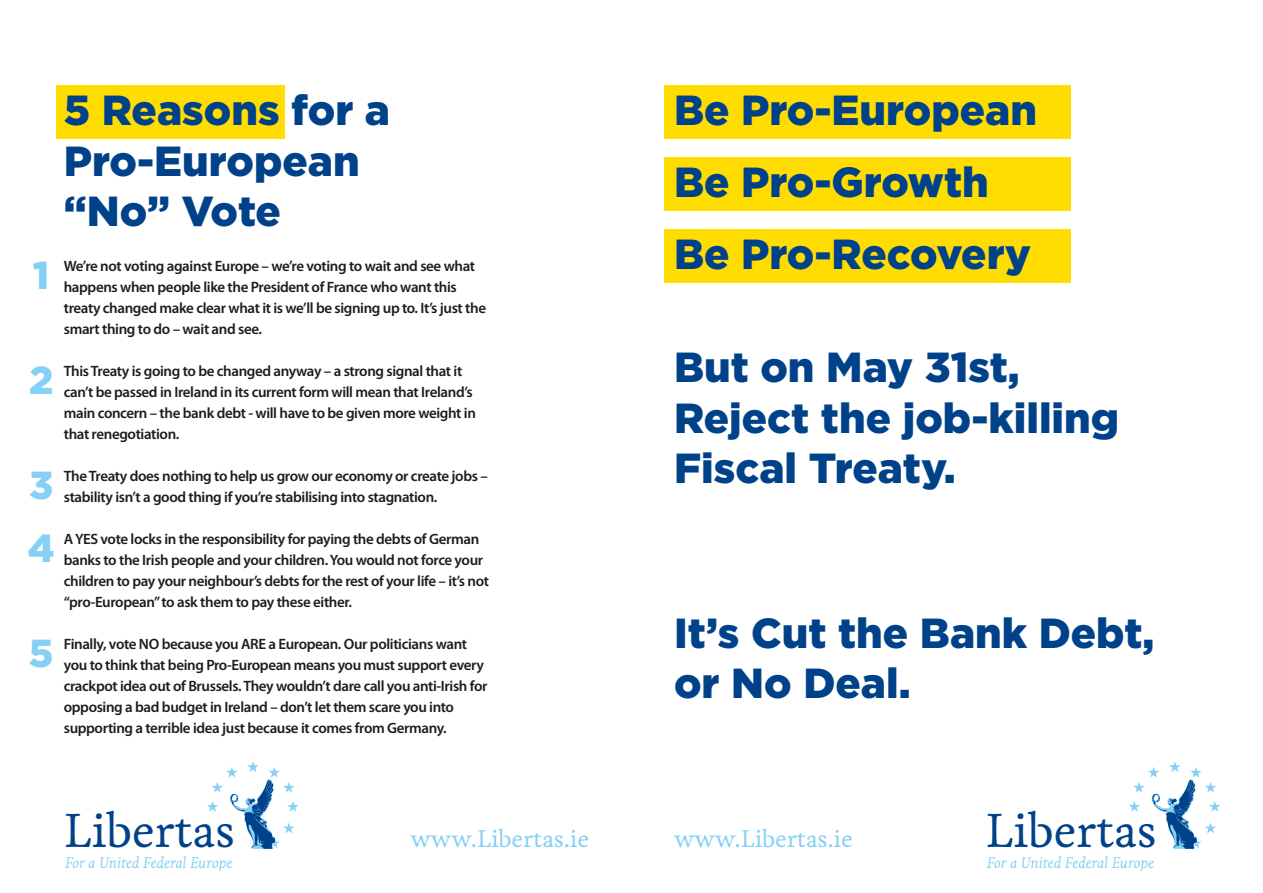
<style>
.page{position:relative;width:1263px;height:893px;background:#fff}
.page>*{position:absolute;margin:0;border:0;box-sizing:border-box;transform-origin:0 0}
.t1{font:48.75px "Livory";letter-spacing:-.01em;color:#004289}
.t2{font:900 42px/50.4px "Gotham";color:#004289}
.t3{font:900 39px/63px "Gotham";color:#86d0f5}
.t4{font:24.75px "Livory";letter-spacing:-.01em;color:#86d0f5}
.t5{font:italic 15.9px "Livory";letter-spacing:-.015em;color:#86d0f5}
.t6{font:600 15px/21px "Myriad Pro";letter-spacing:-.025em;color:#1d1d1b}
</style>
<div class="page">
<div style="left:664px;top:85px;width:407px;height:53px;background:#fd0"></div>
<div style="left:664px;top:157px;width:407px;height:53px;background:#fd0"></div>
<div style="left:664px;top:229px;width:407px;height:53px;background:#fd0"></div>
<div style="left:56px;top:85px;width:229px;height:53px;background:#fd0"></div>
<svg style="left:1129px;top:761px;width:91px;height:88px"></svg>
<svg style="left:207px;top:761px;width:92px;height:88px"></svg>
<h2 class="t2" style="left:64px;top:84px;width:328px">5 Reasons for a<br>Pro-European “No” Vote</h2>
<h3 class="t3" style="left:33px;top:243px;width:18px">1</h3>
<h3 class="t3" style="left:29px;top:348px;width:26px">2</h3>
<h3 class="t3" style="left:28px;top:453px;width:28px">3<br>4</h3>
<h3 class="t3" style="left:29px;top:621px;width:26px">5</h3>
<p class="t6" style="left:64px;top:255px;width:424px">We’re not voting against Europe – we’re voting to wait and see what happens when people like the President of France who want this treaty changed make clear what it is we’ll be signing up to. It’s just the smart thing to do – wait and see.</p>
<p class="t6" style="left:64px;top:360px;width:414px">This Treaty is going to be changed anyway – a strong signal that it can’t be passed in Ireland in its current form will mean that Ireland’s main concern – the bank debt - will have to be given more weight in that renegotiation.</p>
<p class="t6" style="left:64px;top:465px;width:426px">The Treaty does nothing to help us grow our economy or create jobs – stability isn’t a good thing if you’re stabilising into stagnation.</p>
<p class="t6" style="left:64px;top:528px;width:427px">A YES vote locks in the responsibility for paying the debts of German banks to the Irish people and your children. You would not force your children to pay your neighbour’s debts for the rest of your life – it’s not “pro-European” to ask them to pay these either.</p>
<p class="t6" style="left:64px;top:633px;width:425px">Finally, vote NO because you ARE a European. Our politicians want you to think that being Pro-European means you must support every crackpot idea out of Brussels. They wouldn’t dare call you anti-Irish for opposing a bad budget in Ireland – don’t let them scare you into supporting a terrible idea just because it comes from Germany.</p>
<h1 class="t1" style="left:64px;top:801px;width:173px">Libertas</h1>
<p class="t5" style="left:65px;top:853px;width:169px">For a United Federal Europe</p>
<h3 class="t4" style="left:410px;top:824px;width:180px">www.Libertas.ie</h3>
<h2 class="t2" style="left:674px;top:73px;width:364px;line-height:72px">Be Pro-European<br>Be Pro-Growth<br>Be Pro-Recovery</h2>
<h2 class="t2" style="left:674px;top:341px;width:447px">But on May 31st,<br>Reject the job-killing<br>Fiscal Treaty.</h2>
<h2 class="t2" style="left:674px;top:607px;width:482px">It’s Cut the Bank Debt, or No Deal.</h2>
<h3 class="t4" style="left:674px;top:824px;width:180px">www.Libertas.ie</h3>
<h1 class="t1" style="left:985px;top:801px;width:173px">Libertas</h1>
<p class="t5" style="left:987px;top:853px;width:169px">For a United Federal Europe</p>
</div>
